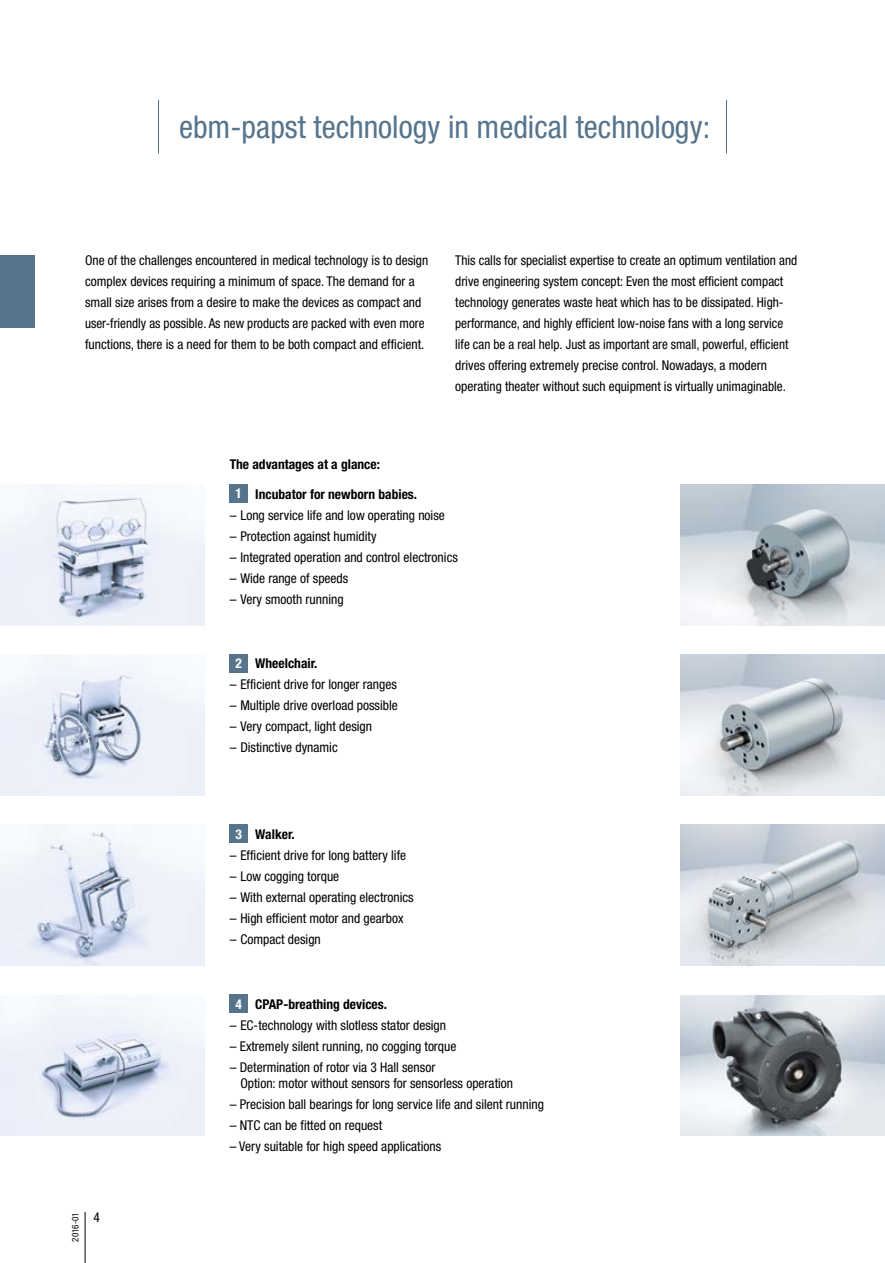
<style>
.page{position:relative;width:885px;height:1263px;background:#fff}
.page>*{position:absolute;margin:0;border:0;box-sizing:border-box;transform-origin:0 0}
.Headline_Innenseite{font:condensed 31.5px "Helvetica Neue LT Std";color:#56748c}
.Copy_9_14pt_schwarz{font:condensed 13.5px/21px "Helvetica Neue LT Std";color:#000}
.subline_9_14pt_schwa{font:condensed 13.5px "Helvetica Neue LT Std";color:#000}
.subline_9_14pt_schwa-2{font:700 condensed 13.5px "Helvetica Neue LT Std";color:#000}
.t1{font:700 condensed 13.5px "Helvetica Neue LT Std";color:#fff}
.Copy_9_14pt_schwarz-2{font:condensed 9px "Helvetica Neue LT Std";letter-spacing:.01em;color:#000}
</style>
<div class="page">
<img style="left:0;top:995px;width:204px;height:140px">
<hr style="left:85px;top:1212px;width:1px;height:51px;background:#000">
<img style="left:680px;top:825px;width:204px;height:140px">
<img style="left:680px;top:995px;width:204px;height:140px">
<img style="left:680px;top:655px;width:204px;height:140px">
<img style="left:0;top:825px;width:204px;height:140px">
<img style="left:0;top:655px;width:204px;height:140px">
<img style="left:0;top:485px;width:204px;height:140px">
<img style="left:680px;top:485px;width:204px;height:140px">
<div style="left:0;top:255px;width:34px;height:73px;background:#56748c"></div>
<div style="left:230px;top:654px;width:18px;height:18px;background:#56748c"></div>
<div style="left:230px;top:825px;width:18px;height:18px;background:#56748c"></div>
<div style="left:230px;top:485px;width:18px;height:18px;background:#56748c"></div>
<div style="left:230px;top:995px;width:18px;height:18px;background:#56748c"></div>
<hr style="left:158px;top:100px;width:1px;height:53px;background:#56748c">
<hr style="left:726px;top:100px;width:1px;height:53px;background:#56748c">
<p class="Headline_Innenseite" style="left:179px;top:108px;width:532px">ebm-papst technology in medical technology:</p>
<p class="Copy_9_14pt_schwarz" style="left:85px;top:249px;width:344px">One of the challenges encountered in medical technology is to design complex devices requiring a minimum of space. The demand for a small size arises from a desire to make the devices as compact and user-friendly as possible. As new products are packed with even more functions, there is a need for them to be both compact and efficient.</p>
<p class="subline_9_14pt_schwa-2" style="left:230px;top:456px;width:152px">The advantages at a glance:</p>
<p class="Copy_9_14pt_schwarz" style="left:455px;top:249px;width:343px">This calls for specialist expertise to create an optimum ventilation and drive engineering system concept: Even the most efficient compact technology generates waste heat which has to be dissipated. High&shy;performance, and highly efficient low-noise fans with a long service life can be a real help. Just as important are small, powerful, efficient drives offering extremely precise control. Nowadays, a modern operating theater without such equipment is virtually unimaginable.</p>
<p class="t1" style="left:235px;top:485px;width:8px">1</p>
<p class="subline_9_14pt_schwa-2" style="left:255px;top:486px;width:163px">Incubator for newborn babies.</p>
<p class="subline_9_14pt_schwa" style="left:230px;top:507px;width:216px">– Long service life and low operating noise</p>
<p class="subline_9_14pt_schwa" style="left:230px;top:528px;width:148px">– Protection against humidity</p>
<p class="subline_9_14pt_schwa" style="left:230px;top:549px;width:230px">– Integrated operation and control electronics</p>
<p class="subline_9_14pt_schwa" style="left:230px;top:570px;width:120px">– Wide range of speeds</p>
<p class="subline_9_14pt_schwa" style="left:230px;top:591px;width:115px">– Very smooth running</p>
<p class="t1" style="left:235px;top:655px;width:8px">2</p>
<p class="subline_9_14pt_schwa-2" style="left:255px;top:655px;width:64px">Wheelchair.</p>
<p class="Copy_9_14pt_schwarz" style="left:230px;top:674px;width:169px">– Efficient drive for longer ranges</p>
<p class="Copy_9_14pt_schwarz" style="left:230px;top:695px;width:170px">– Multiple drive overload possible</p>
<p class="Copy_9_14pt_schwarz" style="left:230px;top:716px;width:144px">– Very compact, light design</p>
<p class="Copy_9_14pt_schwarz" style="left:230px;top:737px;width:109px">– Distinctive dynamic</p>
<p class="t1" style="left:235px;top:826px;width:8px">3</p>
<p class="subline_9_14pt_schwa-2" style="left:255px;top:826px;width:41px">Walker.</p>
<p class="Copy_9_14pt_schwarz" style="left:230px;top:844px;width:178px">– Efficient drive for long battery life</p>
<p class="Copy_9_14pt_schwarz" style="left:230px;top:865px;width:111px">– Low cogging torque</p>
<p class="Copy_9_14pt_schwarz" style="left:230px;top:886px;width:185px">– With external operating electronics</p>
<p class="Copy_9_14pt_schwarz" style="left:230px;top:907px;width:175px">– High efficient motor and gearbox</p>
<p class="Copy_9_14pt_schwarz" style="left:230px;top:928px;width:93px">– Compact design</p>
<p class="Copy_9_14pt_schwarz-2" style="left:70px;top:1242px;width:31px;rotate:-90deg">2016-01</p>
<p class="Copy_9_14pt_schwarz" style="left:94px;top:1206px;width:8px">4</p>
<p class="t1" style="left:235px;top:996px;width:8px">4</p>
<p class="subline_9_14pt_schwa-2" style="left:255px;top:996px;width:133px">CPAP-breathing devices.</p>
<p class="Copy_9_14pt_schwarz" style="left:230px;top:1014px;width:218px">– EC-technology with slotless stator design</p>
<p class="Copy_9_14pt_schwarz" style="left:230px;top:1035px;width:228px">– Extremely silent running, no cogging torque</p>
<p class="Copy_9_14pt_schwarz" style="left:240px;top:1059px;width:274px;line-height:16.5px;text-indent:-11px">– Determination of rotor via 3 Hall sensor<br>Option: motor without sensors for sensorless operation</p>
<p class="Copy_9_14pt_schwarz" style="left:230px;top:1094px;width:316px">– Precision ball bearings for long service life and silent running</p>
<p class="Copy_9_14pt_schwarz" style="left:230px;top:1115px;width:154px">– NTC can be fitted on request</p>
<p class="Copy_9_14pt_schwarz" style="left:230px;top:1136px;width:213px">– Very suitable for high speed applications</p>
</div>
